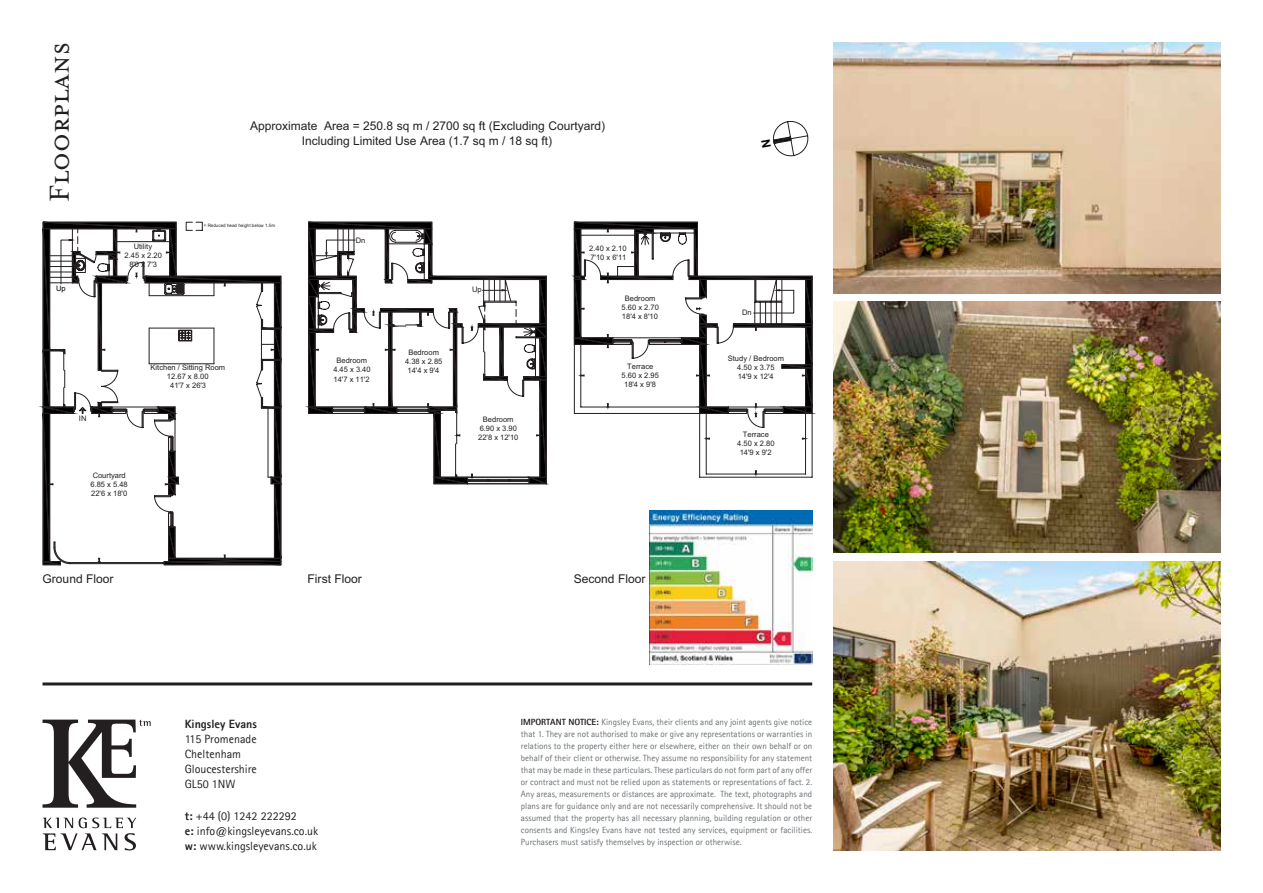
<style>
.page{position:relative;width:1263px;height:893px;background:#fff}
.page>*{position:absolute;margin:0;border:0;box-sizing:border-box;transform-origin:0 0}
.t1{font:31.5px "Mrs Eaves Small Caps OT";color:#231f20}
.t2{font:12.15px "Arial";color:#231f20}
.t3{font:12px "Agfa Rotis Sans Serif";color:#231f20}
.t4{font:12px/14.5px "Arial";color:#231f20;text-align:center}
.t5{font:800 12px "Agfa Rotis Sans Serif";color:#231f20}
.t6{font:9px/12px "Agfa Rotis Sans Serif";color:#6c7174;text-align:justify}
.t7{font:7.5px/9px "Arial";color:#231f20;text-align:center}
.t8{font:7.5px "Arial";color:#000001}
.t9{font:4.5px "Arial";color:#231f20}
.s1{font-weight:800}
.s2{font-weight:800;color:#231f20}
</style>
<div class="page">
<img style="left:833px;top:302px;width:387px;height:251px">
<img style="left:833px;top:43px;width:387px;height:250px">
<img style="left:833px;top:561px;width:387px;height:289px">
<svg style="left:308px;top:221px;width:125px;height:8px"></svg>
<svg style="left:307px;top:229px;width:267px;height:109px"></svg>
<svg style="left:802px;top:437px;width:4px;height:3px"></svg>
<svg style="left:574px;top:221px;width:239px;height:196px"></svg>
<svg style="left:307px;top:302px;width:178px;height:36px"></svg>
<svg style="left:42px;top:221px;width:240px;height:344px"></svg>
<svg style="left:112px;top:338px;width:672px;height:189px"></svg>
<img style="left:649px;top:511px;width:163px;height:153px">
<svg style="left:43px;top:719px;width:108px;height:89px"></svg>
<svg style="left:43px;top:817px;width:93px;height:33px"></svg>
<hr style="left:43px;top:682px;width:769px;height:3px;background:#231f20">
<svg style="left:773px;top:121px;width:36px;height:36px"></svg>
<p class="t1" style="left:43px;top:202px;width:161px;rotate:-90deg">Floorplans</p>
<p class="t8" style="left:56px;top:283px;width:11px">Up</p>
<p class="t7" style="left:79px;top:414px;width:9px">IN</p>
<p class="t4" style="left:250px;top:119px;width:357px">Approximate Area = 250.8 sq m / 2700 sq ft (Excluding Courtyard)<br>Including Limited Use Area (1.7 sq m / 18 sq ft)</p>
<p class="t7" style="left:125px;top:242px;width:39px">Utility<br>2.45 x 2.20<br>8'0 x 7'3</p>
<p class="t9" style="left:204px;top:223px;width:73px">= Reduced head height below 1.5m</p>
<p class="t7" style="left:151px;top:363px;width:76px">Kitchen / Sitting Room<br>12.67 x 8.00<br>41'7 x 26'3</p>
<p class="t7" style="left:356px;top:236px;width:11px">Dn</p>
<p class="t7" style="left:333px;top:356px;width:39px">Bedroom<br>4.45 x 3.40<br>14'7 x 11'2</p>
<p class="t7" style="left:405px;top:347px;width:39px">Bedroom<br>4.38 x 2.85<br>14'4 x 9'4</p>
<p class="t7" style="left:472px;top:285px;width:11px">Up</p>
<p class="t7" style="left:478px;top:414px;width:42px">Bedroom<br>6.90 x 3.90<br>22'8 x 12'10</p>
<p class="t7" style="left:589px;top:243px;width:39px;text-align:left">2.40 x 2.10<br>7'10 x 6'11</p>
<p class="t7" style="left:622px;top:293px;width:39px">Bedroom<br>5.60 x 2.70<br>18'4 x 8'10</p>
<p class="t7" style="left:622px;top:362px;width:39px">Terrace<br>5.60 x 2.95<br>18'4 x 9'8</p>
<p class="t7" style="left:90px;top:471px;width:39px;text-align:left">Courtyard<br>6.85 x 5.48<br>22'6 x 18'0</p>
<p class="t2" style="left:43px;top:570px;width:73px">Ground Floor</p>
<p class="t2" style="left:308px;top:570px;width:56px">First Floor</p>
<p class="t2" style="left:574px;top:570px;width:73px">Second Floor</p>
<p class="t7" style="left:742px;top:308px;width:11px">Dn</p>
<p class="t7" style="left:728px;top:354px;width:58px">Study / Bedroom<br>4.50 x 3.75<br>14'9 x 12'4</p>
<p class="t7" style="left:737px;top:430px;width:39px">Terrace<br>4.50 x 2.80<br>14'9 x 9'2</p>
<p class="t5" style="left:185px;top:716px;width:74px">Kingsley Evans</p>
<p class="t3" style="left:185px;top:732px;width:73px">115 Promenade</p>
<p class="t3" style="left:185px;top:747px;width:58px">Cheltenham</p>
<p class="t3" style="left:185px;top:762px;width:74px">Gloucestershire</p>
<p class="t3" style="left:185px;top:777px;width:52px">GL50 1NW</p>
<p class="t3" style="left:185px;top:809px;width:113px"><span class="s1">t:</span> +44 (0) 1242 222292</p>
<p class="t3" style="left:185px;top:824px;width:135px"><span class="s1">e:</span> info@kingsleyevans.co.uk</p>
<p class="t3" style="left:185px;top:839px;width:134px"><span class="s1">w:</span> www.kingsleyevans.co.uk</p>
<p class="t6" style="left:521px;top:716px;width:293px"><span class="s2">IMPORTANT NOTICE:</span> Kingsley Evans, their clients and any joint agents give notice that 1. They are not authorised to make or give any representations or warranties in relations to the property either here or elsewhere, either on their own behalf or on behalf of their client or otherwise. They assume no responsibility for any statement that may be made in these particulars. These particulars do not form part of any offer or contract and must not be relied upon as statements or representations of fact. 2.<br>Any areas, measurements or distances are approximate. The text, photographs and plans are for guidance only and are not necessarily comprehensive. It should not be assumed that the property has all necessary planning, building regulation or other consents and Kingsley Evans have not tested any services, equipment or facilities.<br>Purchasers must satisfy themselves by inspection or otherwise.</p>
</div>
